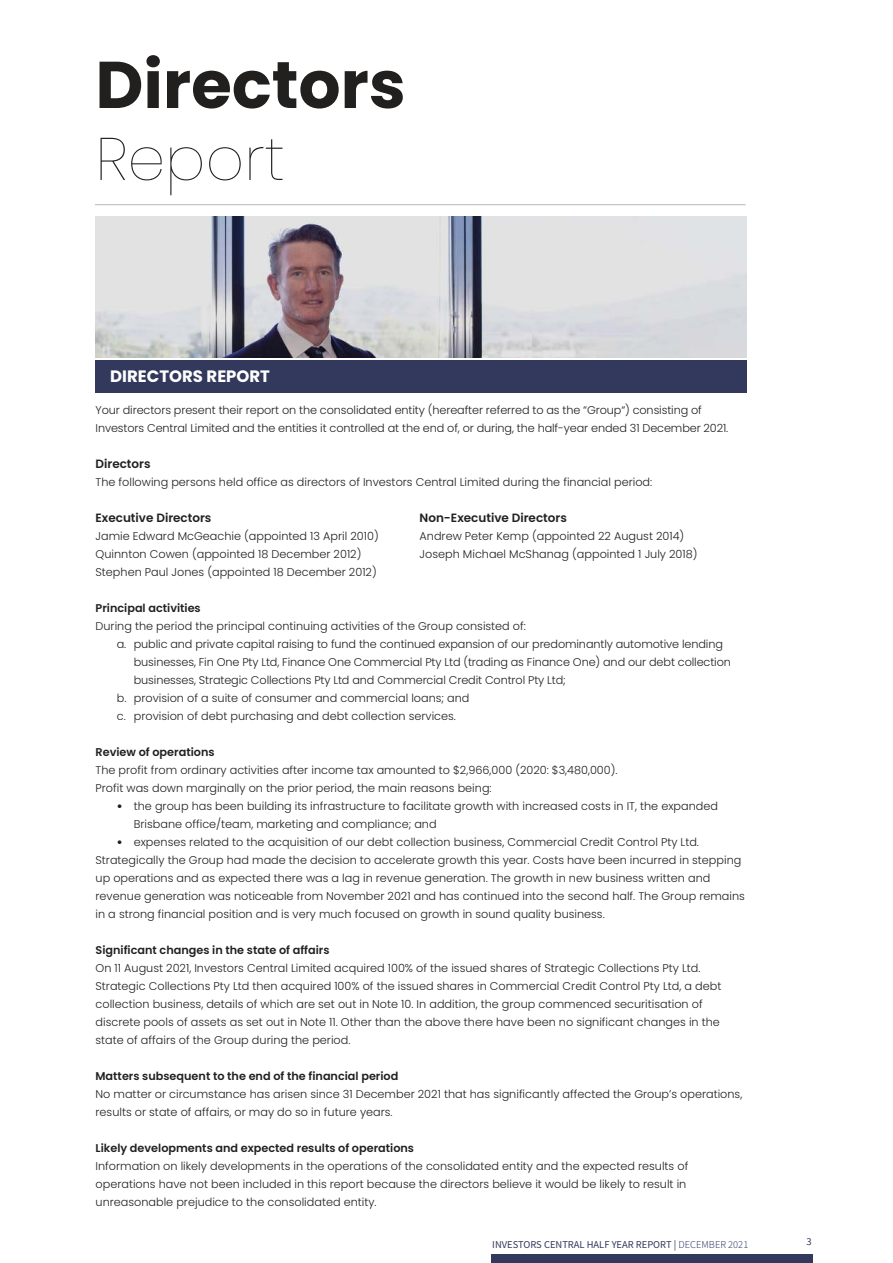
<style>
.page{position:relative;width:893px;height:1263px;background:#fff}
.page>*{position:absolute;margin:0;border:0;box-sizing:border-box;transform-origin:0 0}
.t1{font:700 66px "Poppins";color:#221f1f}
.t2{font:100 60px "Poppins";color:#221f1f}
.t3{font:700 16.5px "Poppins";color:#fff}
.t4{font:600 12px "Poppins";color:#221f1f}
.t5{font:300 11.25px/18px "Poppins";color:#221f1f}
.t6{font:600 11.25px "Poppins";color:#221f1f}
.t7{font:10.5px "Source Sans Variable";color:#32395d}
.t8{font:10.5px "Source Sans Pro";color:#32395d}
.s1{font-family:"DIN";font-weight:500}
.s2{color:#20285a}
</style>
<div class="page">
<div style="left:491px;top:1254px;width:322px;height:9px;background:#32395d"></div>
<div style="left:95px;top:360px;width:651px;height:32px;background:#32395d"></div>
<img style="left:96px;top:217px;width:650px;height:140px">
<hr style="left:95px;top:204px;width:651px;height:1px;background:#bbc0c4">
<h1 class="t1" style="left:95px;top:48px;width:312px">Directors</h1>
<h2 class="t2" style="left:95px;top:136px;width:191px">Report</h2>
<h3 class="t3" style="left:110px;top:367px;width:161px">DIRECTORS REPORT</h3>
<p class="t5" style="left:96px;top:401px;width:634px">Your directors present their report on the consolidated entity (hereafter referred to as the “Group“) consisting of<br>Investors Central Limited and the entities it controlled at the end of, or during, the half-year ended 31 December 2021.</p>
<p class="t4" style="left:96px;top:457px;width:57px">Directors</p>
<p class="t5" style="left:96px;top:473px;width:558px">The following persons held office as directors of Investors Central Limited during the financial period:</p>
<p class="t4" style="left:96px;top:511px;width:117px">Executive Directors</p>
<p class="t4" style="left:420px;top:511px;width:149px">Non-Executive Directors</p>
<p class="t5" style="left:96px;top:527px;width:285px">Jamie Edward McGeachie (appointed 13 April 2010)</p>
<p class="t5" style="left:420px;top:527px;width:266px">Andrew Peter Kemp (appointed 22 August 2014)</p>
<p class="t5" style="left:96px;top:545px;width:267px">Quinnton Cowen (appointed 18 December 2012)</p>
<p class="t5" style="left:420px;top:545px;width:279px">Joseph Michael McShanag (appointed 1 July 2018)</p>
<p class="t5" style="left:96px;top:563px;width:283px">Stephen Paul Jones (appointed 18 December 2012)</p>
<p class="t6" style="left:96px;top:601px;width:107px">Principal activities</p>
<p class="t5" style="left:96px;top:617px;width:432px">During the period the principal continuing activities of the Group consisted of:</p>
<p class="t5" style="left:117px;top:635px;width:608px">a. public and private capital raising to fund the continued expansion of our predominantly automotive lending</p>
<p class="t5" style="left:134px;top:653px;width:599px">businesses, Fin One Pty Ltd, Finance One Commercial Pty Ltd (trading as Finance One) and our debt collection</p>
<p class="t5" style="left:134px;top:671px;width:433px">businesses, Strategic Collections Pty Ltd and Commercial Credit Control Pty Ltd;</p>
<p class="t5" style="left:117px;top:689px;width:354px">b. provision of a suite of consumer and commercial loans; and</p>
<p class="t5" style="left:117px;top:707px;width:341px">c. provision of debt purchasing and debt collection services.</p>
<p class="t6" style="left:96px;top:745px;width:121px">Review of operations</p>
<p class="t5" style="left:96px;top:761px;width:523px">The profit from ordinary activities after income tax amounted to $2,966,000 (2020: $3,480,000).<br>Profit was down marginally on the prior period, the main reasons being:</p>
<p class="t5" style="left:134px;top:797px;width:586px;text-indent:-17px"><span class="s1">•</span> the group has been building its infrastructure to facilitate growth with increased costs in IT, the expanded<br>Brisbane office/team, marketing and compliance; and</p>
<p class="t5" style="left:96px;top:833px;width:651px;text-indent:21px"><span class="s1">•</span> expenses related to the acquisition of our debt collection business, Commercial Credit Control Pty Ltd.<br>Strategically the Group had made the decision to accelerate growth this year. Costs have been incurred in stepping up operations and as expected there was a lag in revenue generation. The growth in new business written and revenue generation was noticeable from November 2021 and has continued into the second half. The Group remains in a strong financial position and is very much focused on growth in sound quality business.</p>
<p class="t6" style="left:96px;top:943px;width:236px">Significant changes in the state of affairs</p>
<p class="t5" style="left:96px;top:959px;width:627px">On 11 August 2021, Investors Central Limited acquired 100% of the issued shares of Strategic Collections Pty Ltd.<br>Strategic Collections Pty Ltd then acquired 100% of the issued shares in Commercial Credit Control Pty Ltd, a debt collection business, details of which are set out in Note 10. In addition, the group commenced securitisation of discrete pools of assets as set out in Note 11. Other than the above there have been no significant changes in the state of affairs of the Group during the period.</p>
<p class="t6" style="left:96px;top:1069px;width:304px">Matters subsequent to the end of the financial period</p>
<p class="t5" style="left:96px;top:1085px;width:648px">No matter or circumstance has arisen since 31 December 2021 that has significantly affected the Group’s operations, results or state of affairs, or may do so in future years.</p>
<p class="t6" style="left:96px;top:1141px;width:320px">Likely developments and expected results of operations</p>
<p class="t5" style="left:96px;top:1157px;width:594px">Information on likely developments in the operations of the consolidated entity and the expected results of operations have not been included in this report because the directors believe it would be likely to result in unreasonable prejudice to the consolidated entity.</p>
<p class="t7" style="left:492px;top:1240px;width:258px">INVESTORS CENTRAL HALF YEAR REPORT | <span class="s2">DECEMBER 2021</span></p>
<p class="t8" style="left:807px;top:1236px;width:7px">3</p>
</div>
